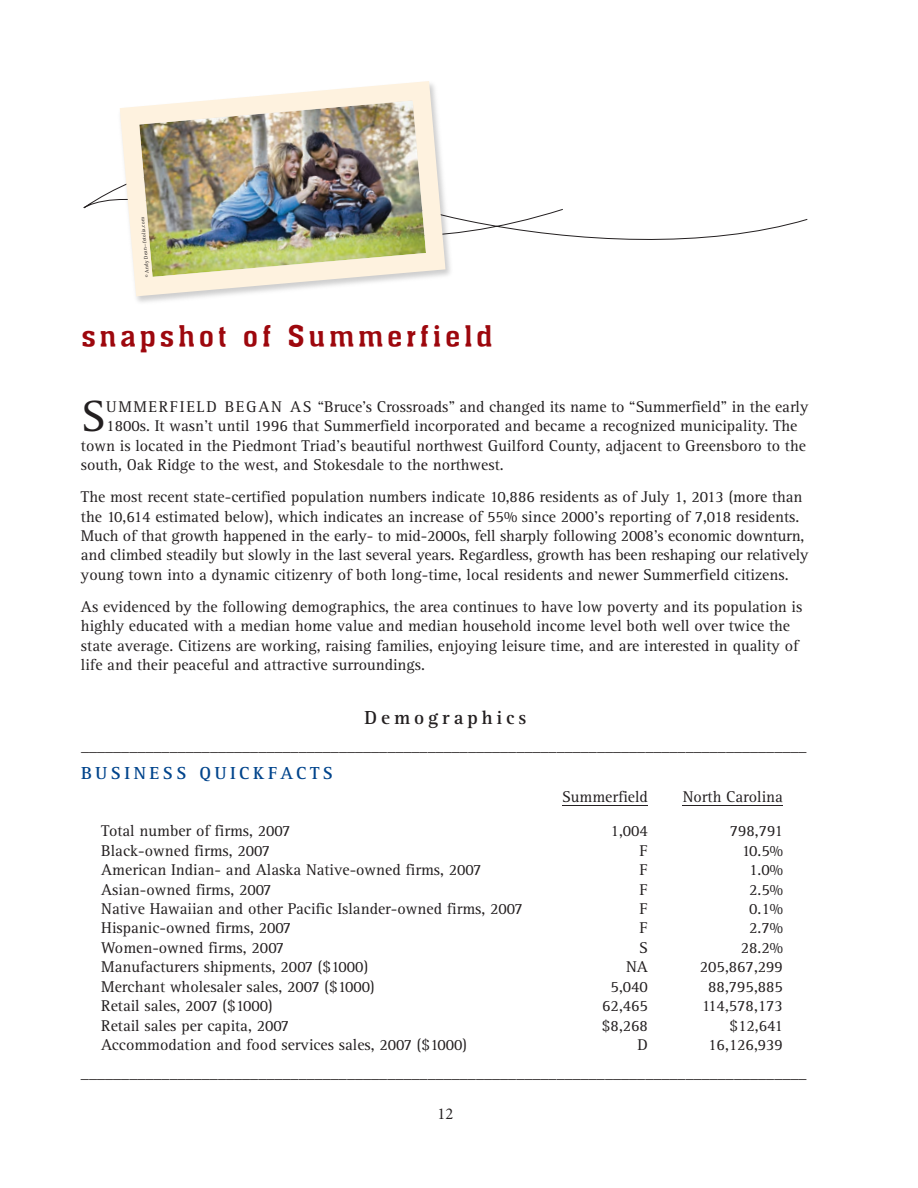
<style>
.page{position:relative;width:918px;height:1188px;background:#fff}
.page>*{position:absolute;margin:0;border:0;box-sizing:border-box;transform-origin:0 0}
.t1{font:45.15px "Rotis Serif";color:#231f20}
.t2{font:30px "Ache Normal";letter-spacing:.1em;color:#9d070d}
.t3{font:700 19.5px "Rotis Serif";letter-spacing:.2em;color:#231f20}
.t4{font:700 18px "Rotis Serif";letter-spacing:.2em;color:#01448c}
.t5{font:16.5px "Minion";color:#231f20}
.t6{font:16.2px/19.4px "Rotis Serif";color:#231f20}
.t7{font:5.25px "Rotis Serif";color:#231f20}
</style>
<div class="page">
<svg style="left:84px;top:191px;width:723px;height:49px"></svg>
<hr style="left:562px;top:805px;width:86px;height:1px;background:#231f20">
<hr style="left:683px;top:805px;width:100px;height:1px;background:#231f20">
<img style="left:110px;top:81px;width:345px;height:221px">
<p class="t7" style="left:146px;top:278px;width:62px;rotate:-95deg">© Andy Dean—fotolia.com</p>
<h2 class="t2" style="left:81px;top:319px;width:414px">snapshot of Summerfield</h2>
<h1 class="t1" style="left:81px;top:401px;width:26px">S</h1>
<p class="t6" style="left:106px;top:399px;width:704px">UMMERFIELD BEGAN AS “Bruce’s Crossroads” and changed its name to “Summerfield” in the early</p>
<p class="t6" style="left:106px;top:418px;width:693px">1800s. It wasn’t until 1996 that Summerfield incorporated and became a recognized municipality. The</p>
<p class="t6" style="left:81px;top:437px;width:726px">town is located in the Piedmont Triad’s beautiful northwest Guilford County, adjacent to Greensboro to the</p>
<p class="t6" style="left:81px;top:457px;width:424px">south, Oak Ridge to the west, and Stokesdale to the northwest.</p>
<p class="t6" style="left:81px;top:489px;width:729px">The most recent state-certified population numbers indicate 10,886 residents as of July 1, 2013 (more than the 10,614 estimated below), which indicates an increase of 55% since 2000’s reporting of 7,018 residents.<br>Much of that growth happened in the early- to mid-2000s, fell sharply following 2008’s economic downturn, and climbed steadily but slowly in the last several years. Regardless, growth has been reshaping our relatively young town into a dynamic citizenry of both long-time, local residents and newer Summerfield citizens.</p>
<p class="t6" style="left:81px;top:599px;width:723px">As evidenced by the following demographics, the area continues to have low poverty and its population is highly educated with a median home value and median household income level both well over twice the state average. Citizens are working, raising families, enjoying leisure time, and are interested in quality of life and their peaceful and attractive surroundings.</p>
<p class="t3" style="left:365px;top:711px;width:163px">Demographics</p>
<p class="t6" style="left:81px;top:737px;width:727px">__________________________________________________________________________________________</p>
<p class="t4" style="left:81px;top:767px;width:254px">BUSINESS QUICKFACTS</p>
<p class="t6" style="left:562px;top:789px;width:87px">Summerfield</p>
<p class="t6" style="left:683px;top:789px;width:102px">North Carolina</p>
<p class="t6" style="left:101px;top:823px;width:191px">Total number of firms, 2007</p>
<p class="t6" style="left:611px;top:823px;width:39px">1,004</p>
<p class="t6" style="left:730px;top:823px;width:55px">798,791</p>
<p class="t6" style="left:101px;top:842px;width:170px">Black-owned firms, 2007</p>
<p class="t6" style="left:640px;top:842px;width:10px">F</p>
<p class="t6" style="left:742px;top:842px;width:43px">10.5%</p>
<p class="t6" style="left:101px;top:862px;width:382px">American Indian- and Alaska Native-owned firms, 2007</p>
<p class="t6" style="left:640px;top:862px;width:10px">F</p>
<p class="t6" style="left:749px;top:862px;width:35px">1.0%</p>
<p class="t6" style="left:101px;top:881px;width:172px">Asian-owned firms, 2007</p>
<p class="t6" style="left:640px;top:881px;width:10px">F</p>
<p class="t6" style="left:749px;top:881px;width:35px">2.5%</p>
<p class="t6" style="left:101px;top:901px;width:423px">Native Hawaiian and other Pacific Islander-owned firms, 2007</p>
<p class="t6" style="left:640px;top:901px;width:10px">F</p>
<p class="t6" style="left:749px;top:901px;width:35px">0.1%</p>
<p class="t6" style="left:101px;top:920px;width:192px">Hispanic-owned firms, 2007</p>
<p class="t6" style="left:640px;top:920px;width:10px">F</p>
<p class="t6" style="left:749px;top:920px;width:35px">2.7%</p>
<p class="t6" style="left:101px;top:940px;width:184px">Women-owned firms, 2007</p>
<p class="t6" style="left:639px;top:940px;width:10px">S</p>
<p class="t6" style="left:741px;top:940px;width:44px">28.2%</p>
<p class="t6" style="left:101px;top:959px;width:268px">Manufacturers shipments, 2007 ($1000)</p>
<p class="t6" style="left:626px;top:959px;width:23px">NA</p>
<p class="t6" style="left:700px;top:959px;width:85px">205,867,299</p>
<p class="t6" style="left:101px;top:979px;width:275px">Merchant wholesaler sales, 2007 ($1000)</p>
<p class="t6" style="left:611px;top:979px;width:39px">5,040</p>
<p class="t6" style="left:708px;top:979px;width:76px">88,795,885</p>
<p class="t6" style="left:101px;top:998px;width:173px">Retail sales, 2007 ($1000)</p>
<p class="t6" style="left:602px;top:998px;width:47px">62,465</p>
<p class="t6" style="left:702px;top:998px;width:83px">114,578,173</p>
<p class="t6" style="left:101px;top:1018px;width:190px">Retail sales per capita, 2007</p>
<p class="t6" style="left:602px;top:1018px;width:48px">$8,268</p>
<p class="t6" style="left:730px;top:1018px;width:55px">$12,641</p>
<p class="t6" style="left:101px;top:1037px;width:367px">Accommodation and food services sales, 2007 ($1000)</p>
<p class="t6" style="left:638px;top:1037px;width:12px">D</p>
<p class="t6" style="left:81px;top:1033px;width:727px;line-height:27.5px;text-indent:627px">16,126,939 __________________________________________________________________________________________</p>
<p class="t5" style="left:438px;top:1107px;width:17px">12</p>
</div>
